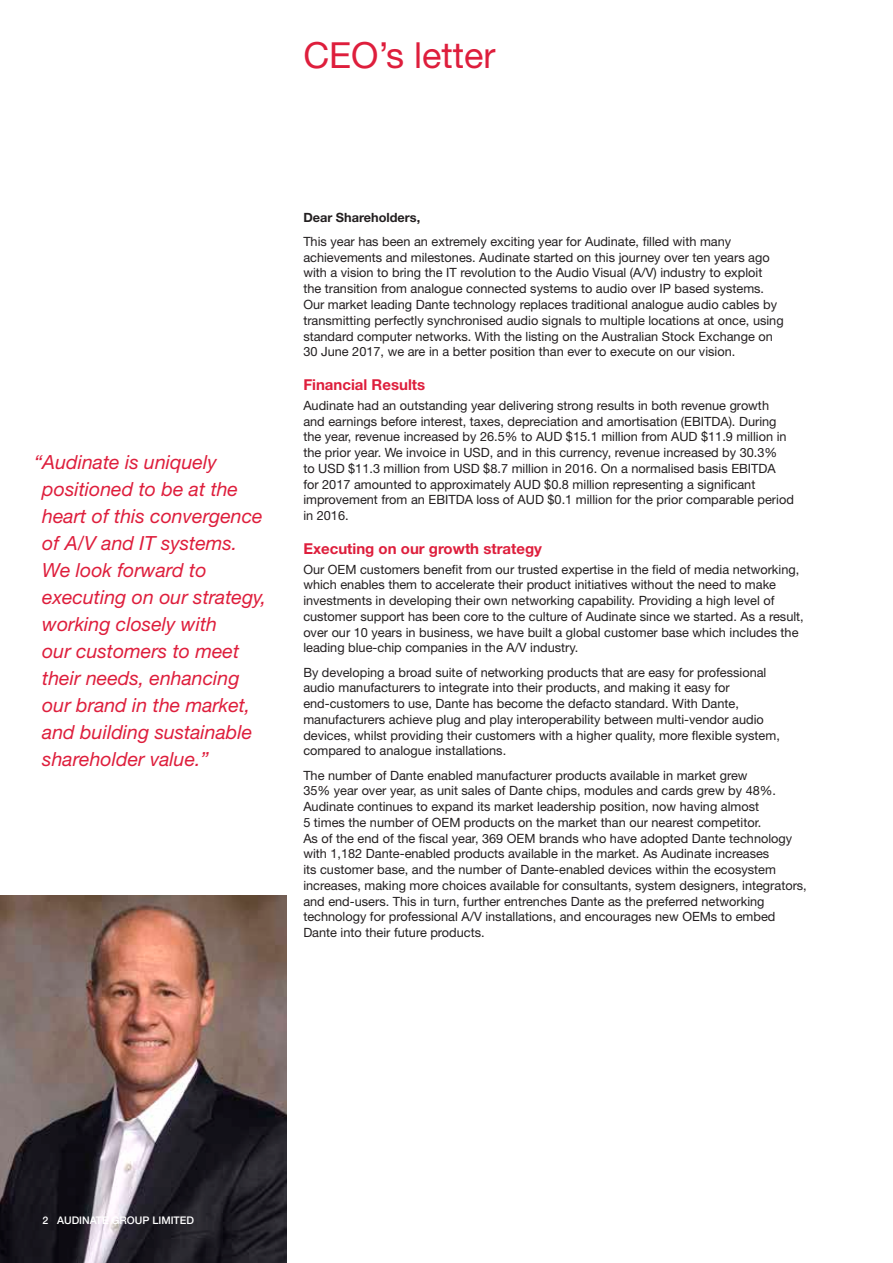
<style>
.page{position:relative;width:893px;height:1263px;background:#fff}
.page>*{position:absolute;margin:0;border:0;box-sizing:border-box;transform-origin:0 0}
.Heading{font:36px "Helvetica Neue LT Std";color:#de1e3c}
.Body{font:italic 19.5px/27px "Helvetica Neue LT Std";color:#de1e3c}
.Subheading_1{font:700 15px "Helvetica Neue LT Std";color:#de1e3c}
.Body-2{font:12.75px/15.8px "Helvetica Neue LT Std";color:#231f20}
.Body-3{font:700 12.75px "Helvetica Neue LT Std";color:#231f20}
.t1{font:500 10.5px "Helvetica Neue LT Std";color:#fff}
</style>
<div class="page">
<img style="left:0;top:895px;width:286px;height:368px">
<p class="Heading" style="left:303px;top:34px;width:194px">CEO’s letter</p>
<p class="Body" style="left:42px;top:448px;width:225px;text-indent:-8px">“Audinate is uniquely positioned to be at the heart of this convergence of A/V and IT systems.<br>We look forward to executing on our strategy, working closely with<br>our customers to meet their needs, enhancing our brand in the market, and building sustainable shareholder value.”</p>
<p class="Body-3" style="left:303px;top:209px;width:118px">Dear Shareholders,</p>
<p class="Body-2" style="left:303px;top:233px;width:482px">This year has been an extremely exciting year for Audinate, filled with many achievements and milestones. Audinate started on this journey over ten years ago with a vision to bring the IT revolution to the Audio Visual (A/V) industry to exploit<br>the transition from analogue connected systems to audio over IP based systems.<br>Our market leading Dante technology replaces traditional analogue audio cables by transmitting perfectly synchronised audio signals to multiple locations at once, using standard computer networks. With the listing on the Australian Stock Exchange on 30 June 2017, we are in a better position than ever to execute on our vision.</p>
<p class="Subheading_1" style="left:303px;top:375px;width:123px">Financial Results</p>
<p class="Body-2" style="left:303px;top:397px;width:492px">Audinate had an outstanding year delivering strong results in both revenue growth<br>and earnings before interest, taxes, depreciation and amortisation (EBITDA). During the year, revenue increased by 26.5% to AUD $15.1 million from AUD $11.9 million in the prior year. We invoice in USD, and in this currency, revenue increased by 30.3%<br>to USD $11.3 million from USD $8.7 million in 2016. On a normalised basis EBITDA for 2017 amounted to approximately AUD $0.8 million representing a significant improvement from an EBITDA loss of AUD $0.1 million for the prior comparable period in 2016.</p>
<p class="Subheading_1" style="left:303px;top:539px;width:240px">Executing on our growth strategy</p>
<p class="Body-2" style="left:303px;top:561px;width:502px">Our OEM customers benefit from our trusted expertise in the field of media networking, which enables them to accelerate their product initiatives without the need to make investments in developing their own networking capability. Providing a high level of customer support has been core to the culture of Audinate since we started. As a result, over our 10 years in business, we have built a global customer base which includes the leading blue-chip companies in the A/V industry.</p>
<p class="Body-2" style="left:303px;top:664px;width:478px">By developing a broad suite of networking products that are easy for professional audio manufacturers to integrate into their products, and making it easy for end-customers to use, Dante has become the defacto standard. With Dante, manufacturers achieve plug and play interoperability between multi-vendor audio devices, whilst providing their customers with a higher quality, more flexible system, compared to analogue installations.</p>
<p class="Body-2" style="left:303px;top:767px;width:505px">The number of Dante enabled manufacturer products available in market grew<br>35% year over year, as unit sales of Dante chips, modules and cards grew by 48%.<br>Audinate continues to expand its market leadership position, now having almost<br>5 times the number of OEM products on the market than our nearest competitor.<br>As of the end of the fiscal year, 369 OEM brands who have adopted Dante technology with 1,182 Dante-enabled products available in the market. As Audinate increases<br>its customer base, and the number of Dante-enabled devices within the ecosystem increases, making more choices available for consultants, system designers, integrators, and end-users. This in turn, further entrenches Dante as the preferred networking technology for professional A/V installations, and encourages new OEMs to embed Dante into their future products.</p>
<p class="t1" style="left:43px;top:1214px;width:153px">2 AUDINATE GROUP LIMITED</p>
</div>
